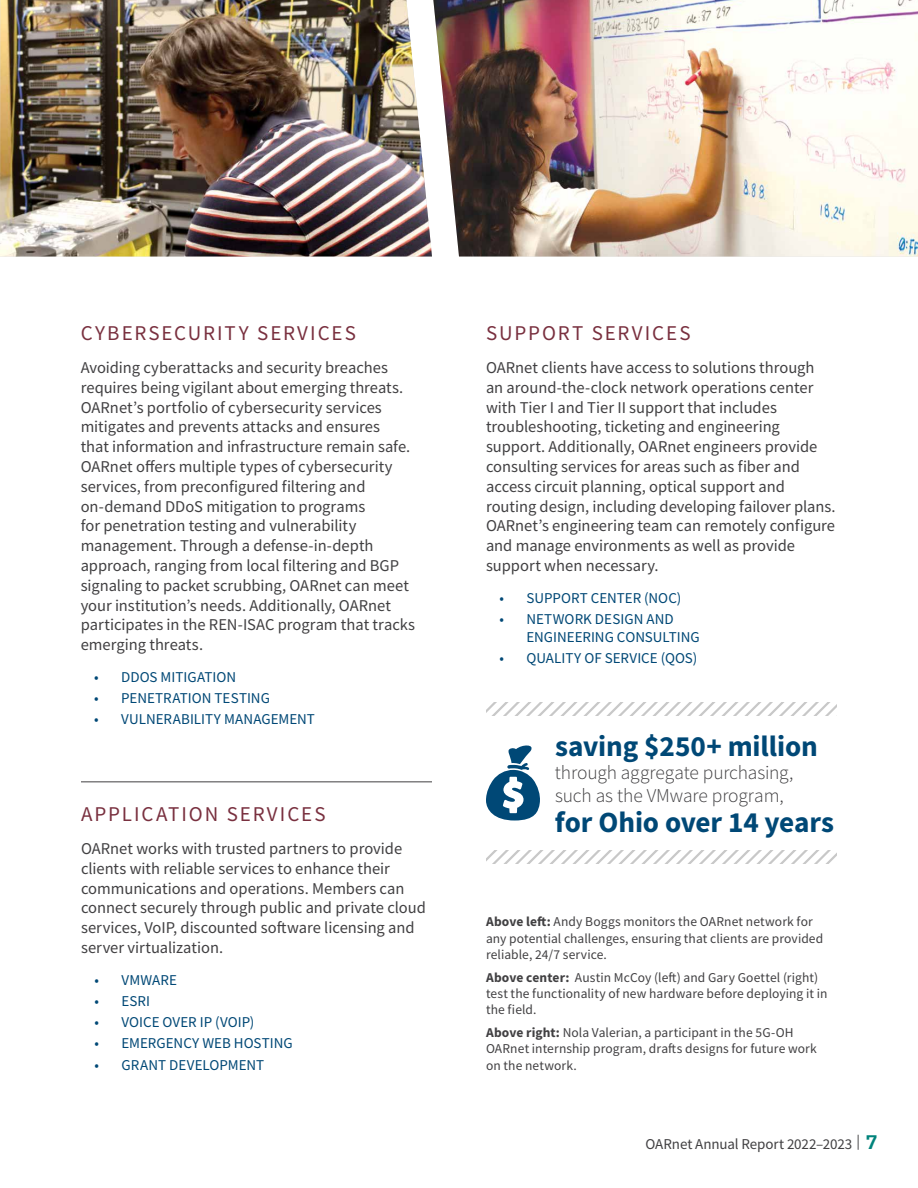
<style>
.page{position:relative;width:918px;height:1188px;background:#fff}
.page>*{position:absolute;margin:0;border:0;box-sizing:border-box;transform-origin:0 0}
.t1{font:700 29.25px "Source Sans Pro";letter-spacing:-.005em;color:#004876}
.t2{font:21px "Source Sans Pro";letter-spacing:.09em;color:#79303f}
.t3{font:300 19.5px/23.4px "Source Sans Pro";letter-spacing:-.01em;color:#414042}
.t4{font:16.5px/19.8px "Source Sans Pro";color:#414042}
.t5{font:15px/18px "Source Sans Pro";color:#004876}
.t6{font:15px "Source Sans Pro";letter-spacing:-.005em;color:#414042}
.t7{font:13.5px/16.2px "Source Sans Pro";letter-spacing:.005em;color:#414042}
.s1{font-weight:700}
.s2{font-family:"Serifa Std";font-weight:700;font-size:21px;color:#00837b}
</style>
<div class="page">
<hr style="left:81px;top:782px;width:351px;height:1px;background:#414042">
<img style="left:433px;top:0;width:485px;height:256px">
<img style="left:0;top:0;width:432px;height:256px">
<svg style="left:486px;top:850px;width:351px;height:14px"></svg>
<svg style="left:486px;top:745px;width:54px;height:76px"></svg>
<svg style="left:486px;top:702px;width:351px;height:14px"></svg>
<p class="t2" style="left:81px;top:319px;width:277px">CYBERSECURITY SERVICES</p>
<p class="t4" style="left:81px;top:358px;width:336px">Avoiding cyberattacks and security breaches requires being vigilant about emerging threats.<br>OARnet’s portfolio of cybersecurity services mitigates and prevents attacks and ensures<br>that information and infrastructure remain safe.<br>OARnet offers multiple types of cybersecurity services, from preconfigured filtering and on-demand DDoS mitigation to programs<br>for penetration testing and vulnerability management. Through a defense-in-depth approach, ranging from local filtering and BGP signaling to packet scrubbing, OARnet can meet your institution’s needs. Additionally, OARnet participates in the REN-ISAC program that tracks emerging threats.</p>
<p class="t5" style="left:94px;top:668px;width:143px">• DDOS MITIGATION</p>
<p class="t5" style="left:94px;top:689px;width:177px">• PENETRATION TESTING</p>
<p class="t5" style="left:94px;top:710px;width:222px">• VULNERABILITY MANAGEMENT</p>
<p class="t2" style="left:81px;top:800px;width:246px">APPLICATION SERVICES</p>
<p class="t4" style="left:81px;top:839px;width:346px">OARnet works with trusted partners to provide clients with reliable services to enhance their communications and operations. Members can connect securely through public and private cloud services, VoIP, discounted software licensing and server virtualization.</p>
<p class="t5" style="left:94px;top:970px;width:84px">• VMWARE</p>
<p class="t5" style="left:94px;top:992px;width:57px">• ESRI</p>
<p class="t5" style="left:94px;top:1013px;width:162px">• VOICE OVER IP (VOIP)</p>
<p class="t5" style="left:94px;top:1034px;width:200px">• EMERGENCY WEB HOSTING</p>
<p class="t5" style="left:94px;top:1055px;width:171px">• GRANT DEVELOPMENT</p>
<p class="t2" style="left:486px;top:319px;width:206px">SUPPORT SERVICES</p>
<p class="t4" style="left:486px;top:358px;width:351px">OARnet clients have access to solutions through an around-the-clock network operations center with Tier I and Tier II support that includes troubleshooting, ticketing and engineering support. Additionally, OARnet engineers provide consulting services for areas such as fiber and access circuit planning, optical support and routing design, including developing failover plans.<br>OARnet’s engineering team can remotely configure and manage environments as well as provide support when necessary.</p>
<p class="t5" style="left:500px;top:588px;width:183px">• SUPPORT CENTER (NOC)</p>
<p class="t5" style="left:526px;top:610px;width:175px;text-indent:-27px">• NETWORK DESIGN AND<br>ENGINEERING CONSULTING</p>
<p class="t5" style="left:500px;top:649px;width:199px">• QUALITY OF SERVICE (QOS)</p>
<h1 class="t1" style="left:555px;top:726px;width:264px">saving $250+ million</h1>
<p class="t3" style="left:555px;top:761px;width:240px">through aggregate purchasing, such as the VMware program,</p>
<h1 class="t1" style="left:555px;top:803px;width:281px">for Ohio over 14 years</h1>
<p class="t7" style="left:486px;top:914px;width:339px"><span class="s1">Above left:</span> Andy Boggs monitors the OARnet network for any potential challenges, ensuring that clients are provided reliable, 24/7 service.</p>
<p class="t7" style="left:486px;top:969px;width:343px"><span class="s1">Above center:</span> Austin McCoy (left) and Gary Goettel (right) test the functionality of new hardware before deploying it in the field.</p>
<p class="t7" style="left:486px;top:1024px;width:332px"><span class="s1">Above right:</span> Nola Valerian, a participant in the 5G-OH<br>OARnet internship program, drafts designs for future work on the network.</p>
<p class="t6" style="left:646px;top:1134px;width:233px">OARnet Annual Report 2022–2023 | <span class="s2">7</span></p>
</div>
